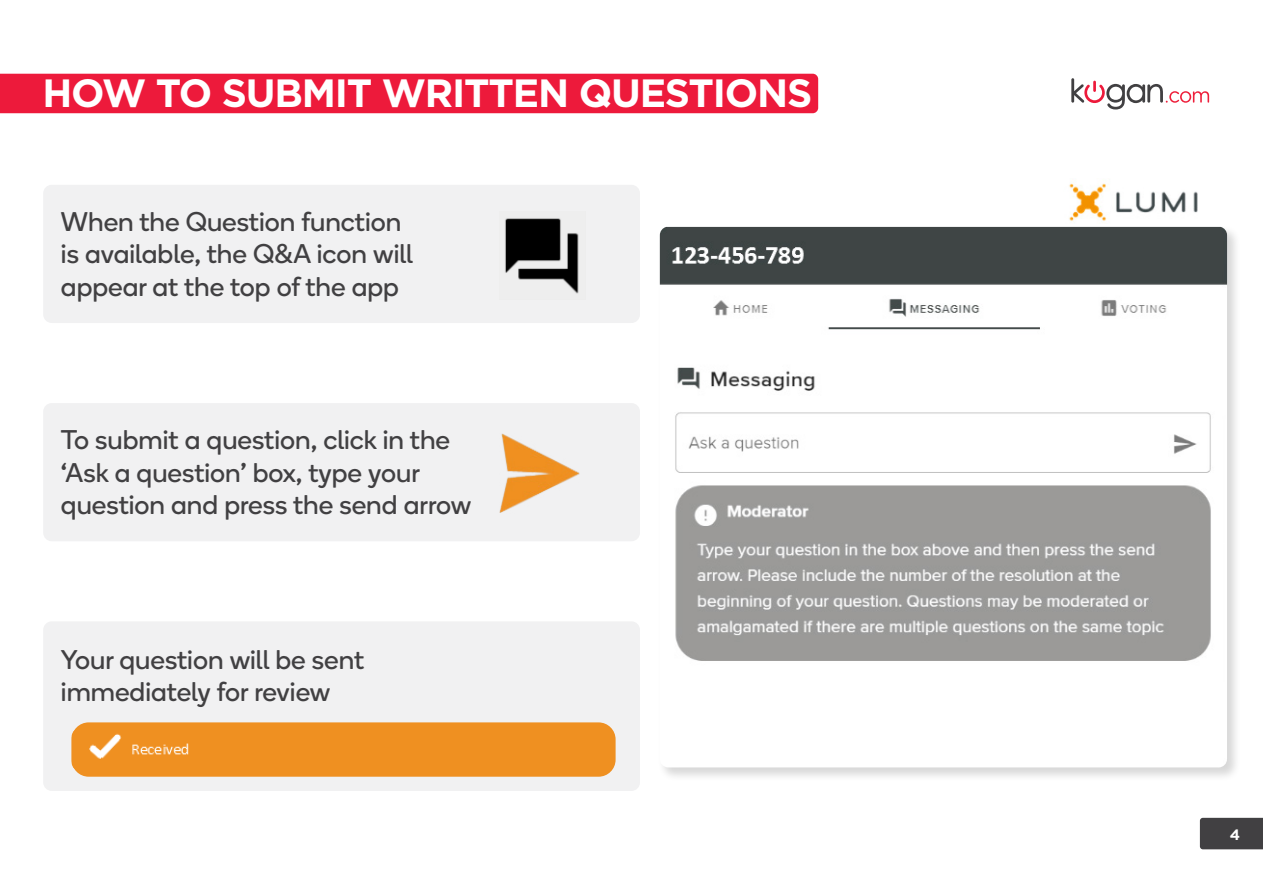
<style>
.page{position:relative;width:1263px;height:893px;background:#fff}
.page>*{position:absolute;margin:0;border:0;box-sizing:border-box;transform-origin:0 0}
.t1{font:700 39.45px "Gotham";letter-spacing:-.03em;color:#fff}
.t2{font:27px/32.4px "Boing";color:#414042}
.t3{font:700 15px "Gotham";color:#fff}
</style>
<div class="page">
<div style="left:0;top:74px;width:818px;height:39px;background:#ed1a3b"></div>
<svg style="left:1071px;top:78px;width:138px;height:32px"></svg>
<div style="left:1200px;top:818px;width:63px;height:31px;background:#414042"></div>
<div style="left:43px;top:621px;width:597px;height:170px;background:#f1f1f2;border-radius:9px"></div>
<div style="left:43px;top:185px;width:597px;height:138px;background:#f1f1f2;border-radius:9px"></div>
<img style="left:505px;top:218px;width:74px;height:76px">
<div style="left:43px;top:403px;width:597px;height:138px;background:#f1f1f2;border-radius:9px"></div>
<img style="left:499px;top:433px;width:81px;height:80px">
<div style="left:658px;top:225px;width:583px;height:557px;background:#000;opacity:.16"></div>
<img style="left:660px;top:227px;width:567px;height:540px">
<img style="left:72px;top:722px;width:544px;height:55px">
<img style="left:1069px;top:183px;width:129px;height:38px">
<h1 class="t1" style="left:43px;top:67px;width:771px">HOW TO SUBMIT WRITTEN QUESTIONS</h1>
<p class="t2" style="left:61px;top:205px;width:353px">When the Question function is available, the Q&amp;A icon will appear at the top of the app</p>
<p class="t2" style="left:61px;top:423px;width:412px">To submit a question, click in the ‘Ask a question’ box, type your question and press the send arrow</p>
<p class="t2" style="left:61px;top:643px;width:305px">Your question will be sent immediately for review</p>
<p class="t3" style="left:1230px;top:824px;width:12px">4</p>
</div>
